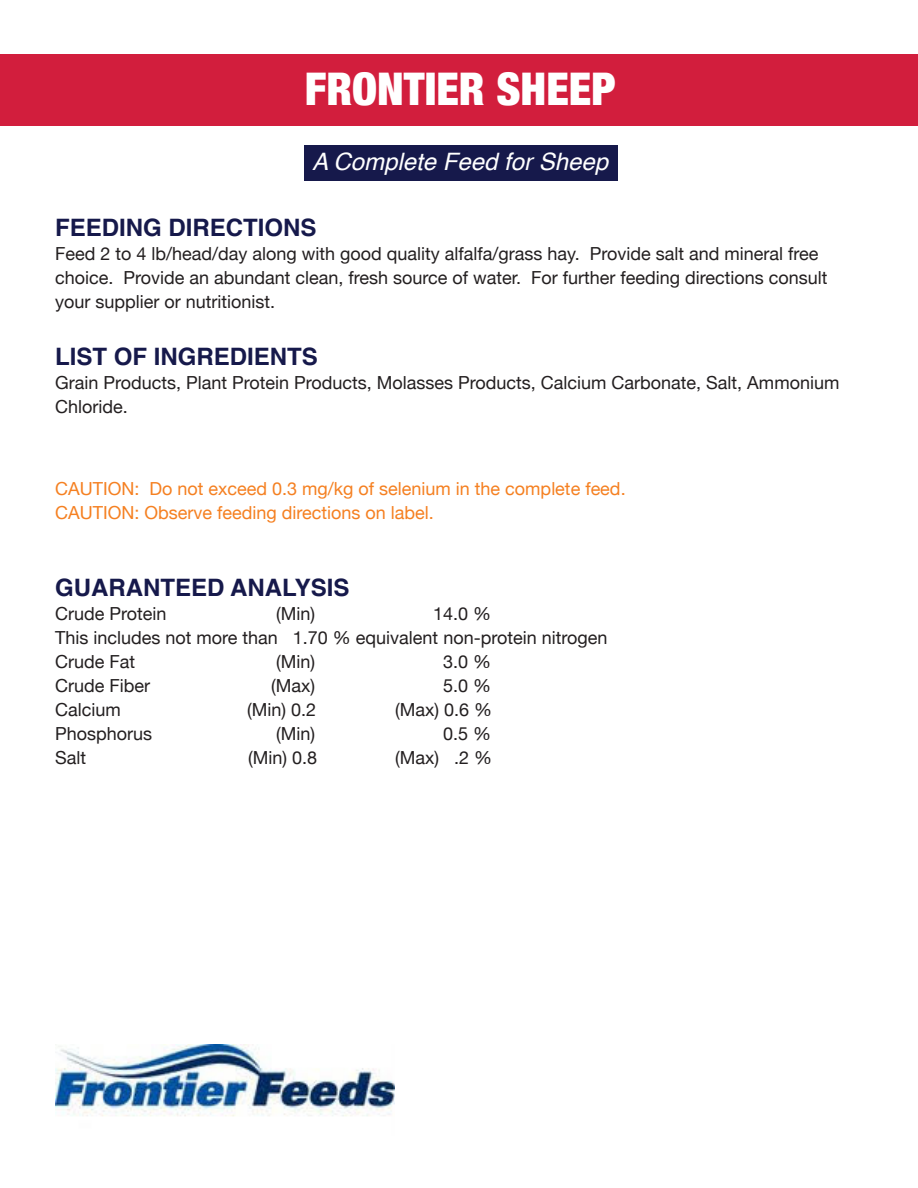
<style>
.page{position:relative;width:918px;height:1188px;background:#fff}
.page>*{position:absolute;margin:0;border:0;box-sizing:border-box;transform-origin:0 0}
.t1{font:900 condensed 45px "Helvetica Neue";color:#fff}
.t2{font:700 24px "Helvetica";color:#16194b}
.t3{font:italic 24px "Helvetica";color:#fff}
.t4{font:18px/24px "Helvetica Neue";color:#231f20}
.t5{font:18px "Helvetica Neue";color:#f58021}
</style>
<div class="page">
<div style="left:305px;top:145px;width:313px;height:35px;background:#16194b"></div>
<div style="left:0;top:54px;width:918px;height:72px;background:#d21e3d"></div>
<img style="left:55px;top:1044px;width:339px;height:73px">
<p class="t1" style="left:305px;top:52px;width:312px">FRONTIER SHEEP</p>
<p class="t3" style="left:312px;top:142px;width:298px">A Complete Feed for Sheep</p>
<p class="t2" style="left:55px;top:213px;width:263px">FEEDING DIRECTIONS</p>
<p class="t4" style="left:55px;top:242px;width:774px">Feed 2 to 4 lb/head/day along with good quality alfalfa/grass hay. Provide salt and mineral free choice. Provide an abundant clean, fresh source of water. For further feeding directions consult your supplier or nutritionist.</p>
<p class="t2" style="left:55px;top:342px;width:264px">LIST OF INGREDIENTS</p>
<p class="t4" style="left:55px;top:372px;width:786px">Grain Products, Plant Protein Products, Molasses Products, Calcium Carbonate, Salt, Ammonium<br>Chloride.</p>
<p class="t5" style="left:55px;top:475px;width:572px">CAUTION: Do not exceed 0.3 mg/kg of selenium in the complete feed.</p>
<p class="t5" style="left:55px;top:499px;width:380px">CAUTION: Observe feeding directions on label.</p>
<p class="t2" style="left:55px;top:573px;width:296px">GUARANTEED ANALYSIS</p>
<p class="t4" style="left:55px;top:602px;width:113px">Crude Protein</p>
<p class="t4" style="left:276px;top:602px;width:41px">(Min)</p>
<p class="t4" style="left:433px;top:602px;width:60px">14.0 %</p>
<p class="t4" style="left:55px;top:626px;width:554px">This includes not more than 1.70 % equivalent non-protein nitrogen</p>
<p class="t4" style="left:55px;top:650px;width:82px">Crude Fat</p>
<p class="t4" style="left:276px;top:650px;width:41px">(Min)</p>
<p class="t4" style="left:443px;top:650px;width:50px">3.0 %</p>
<p class="t4" style="left:55px;top:674px;width:97px">Crude Fiber</p>
<p class="t4" style="left:271px;top:674px;width:45px">(Max)</p>
<p class="t4" style="left:443px;top:674px;width:50px">5.0 %</p>
<p class="t4" style="left:55px;top:698px;width:67px">Calcium</p>
<p class="t4" style="left:247px;top:698px;width:71px">(Min) 0.2</p>
<p class="t4" style="left:395px;top:698px;width:99px">(Max) 0.6 %</p>
<p class="t4" style="left:55px;top:722px;width:99px">Phosphorus</p>
<p class="t4" style="left:276px;top:722px;width:41px">(Min)</p>
<p class="t4" style="left:443px;top:722px;width:50px">0.5 %</p>
<p class="t4" style="left:55px;top:746px;width:32px">Salt</p>
<p class="t4" style="left:248px;top:746px;width:71px">(Min) 0.8</p>
<p class="t4" style="left:395px;top:746px;width:99px">(Max) .2 %</p>
</div>
